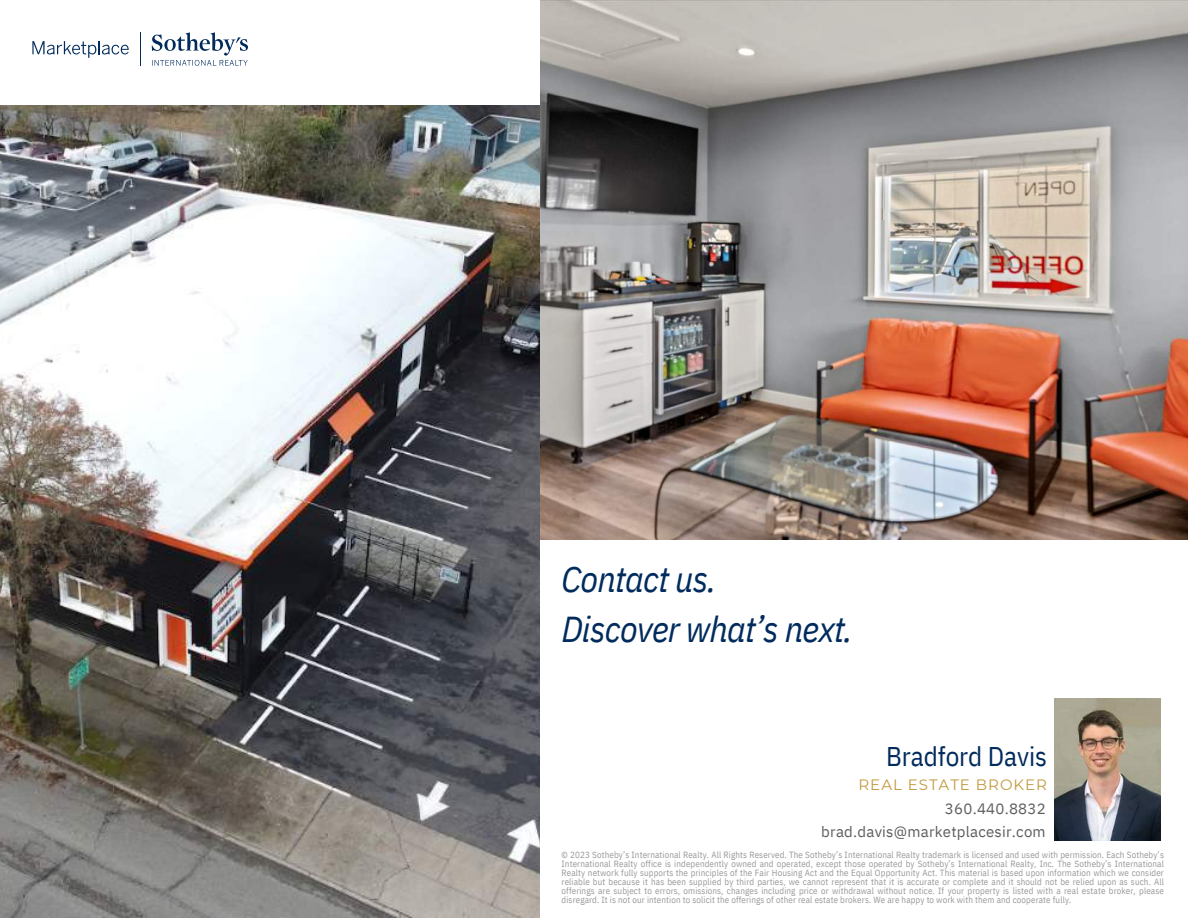
<style>
.page{position:relative;width:1188px;height:918px;background:#fff}
.page>*{position:absolute;margin:0;border:0;box-sizing:border-box;transform-origin:0 0}
.t1{font:italic 36px/49.5px "IBM Plex Sans Cond";letter-spacing:-.02em;color:#002b5c}
.t2{font:27px "IBM Plex Sans Cond";letter-spacing:-.005em;color:#002b5c}
.t3{font:15px/22.5px "IBM Plex Sans";letter-spacing:.015em;color:#5c5c5c;text-align:right}
.t4{font:15px "Montserrat";letter-spacing:.065em;color:#c09a3d}
.t5{font:9px/9px "IBM Plex Sans Cond";letter-spacing:.015em;color:#999;text-align:justify}
</style>
<div class="page">
<img style="left:540px;top:0;width:648px;height:540px">
<img style="left:0;top:106px;width:540px;height:812px">
<img style="left:1055px;top:698px;width:106px;height:143px">
<hr style="left:140px;top:32px;width:1px;height:34px;background:#002b5c">
<svg style="left:152px;top:32px;width:96px;height:34px"></svg>
<svg style="left:32px;top:41px;width:97px;height:17px"></svg>
<h1 class="t1" style="left:562px;top:552px;width:293px">Contact us.<br>Discover what9s next.</h1>
<h2 class="t2" style="left:886px;top:736px;width:162px">Bradford Davis</h2>
<h3 class="t4" style="left:858px;top:774px;width:190px">REAL ESTATE BROKER</h3>
<h3 class="t3" style="left:821px;top:796px;width:226px">360.440.8832 brad.davis@marketplacesir.com</h3>
<p class="t5" style="left:562px;top:850px;width:604px">© 2023 Sotheby9s International Realty. All Rights Reserved. The Sotheby9s International Realty trademark is licensed and used with permission. Each Sotheby9s International Realty office is independently owned and operated, except those operated by Sotheby9s International Realty, Inc. The Sotheby9s International Realty network fully supports the principles of the Fair Housing Act and the Equal Opportunity Act. This material is based upon information which we consider reliable but because it has been supplied by third parties, we cannot represent that it is accurate or complete and it should not be relied upon as such. All offerings are subject to errors, omissions, changes including price or withdrawal without notice. If your property is listed with a real estate broker, please disregard. It is not our intention to solicit the offerings of other real estate brokers. We are happy to work with them and cooperate fully.</p>
</div>
